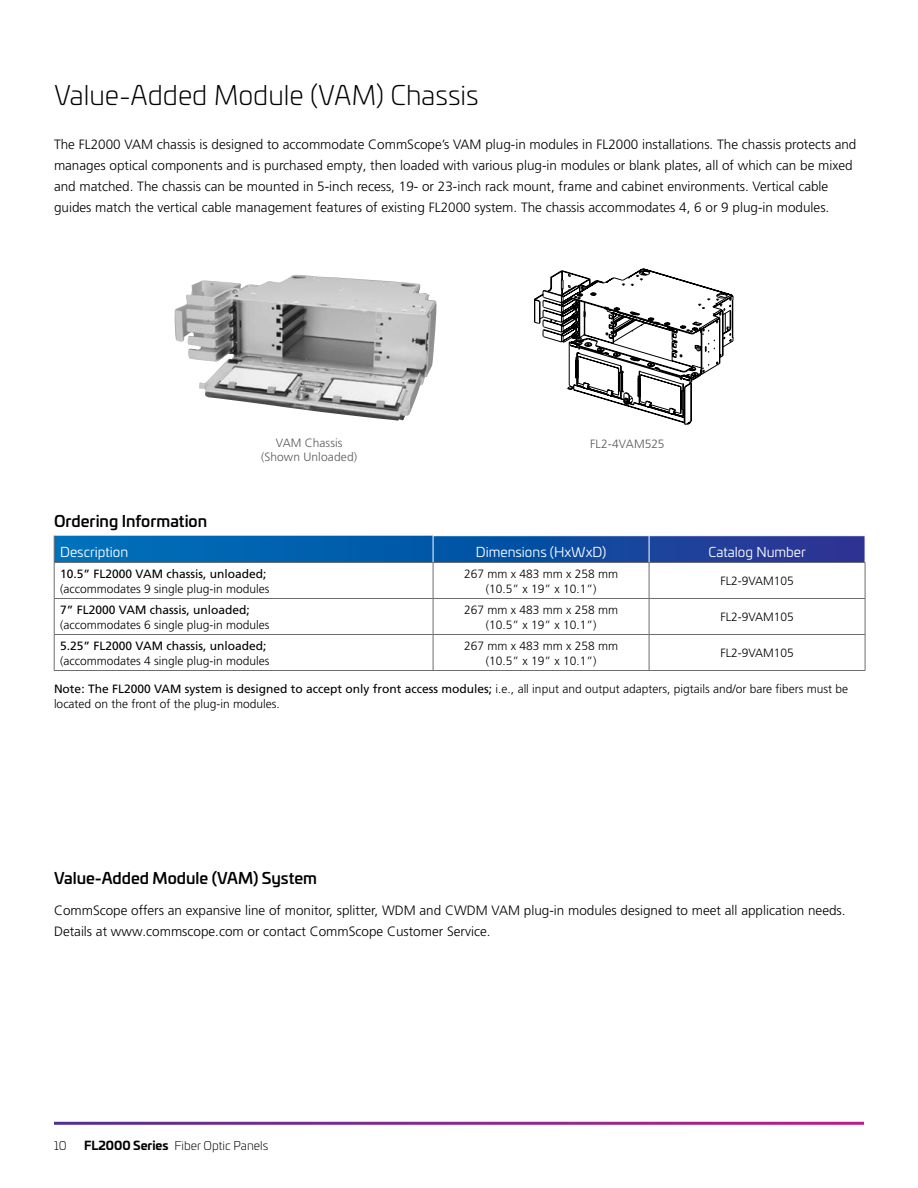
<style>
.page{position:relative;width:918px;height:1188px;background:#fff}
.page>*{position:absolute;margin:0;border:0;box-sizing:border-box;transform-origin:0 0}
.t1{font:300 27px "Univia Pro";color:#000}
.t2{font:500 15.75px "Univia Pro";color:#000}
.t3{font:300 13.5px/21px "Frutiger LT Pro";color:#000}
.t4{font:13.5px "Univia Pro";color:#fff}
.t5{font:300 12px/15px "Frutiger LT Pro";color:#000;text-align:center}
.t6{font:12px "Frutiger LT Pro";color:#000}
.t7{font:300 12px "Frutiger LT Pro";letter-spacing:.01em;color:#58595b}
.t8{font:300 12px "Univia Pro";color:#000}
.s1{font-weight:400}
.s2{font-weight:700}
</style>
<div class="page">
<hr style="left:54px;top:562px;width:379px;height:1px;background:#6d6e71">
<hr style="left:54px;top:563px;width:1px;height:35px;background:#6d6e71">
<hr style="left:54px;top:598px;width:379px;height:1px;background:#6d6e71">
<hr style="left:54px;top:599px;width:1px;height:35px;background:#6d6e71">
<hr style="left:54px;top:634px;width:379px;height:1px;background:#6d6e71">
<hr style="left:54px;top:635px;width:1px;height:35px;background:#6d6e71">
<hr style="left:54px;top:670px;width:379px;height:1px;background:#6d6e71">
<svg style="left:54px;top:536px;width:811px;height:26px;background:#0d54a7"></svg>
<hr style="left:433px;top:562px;width:216px;height:1px;background:#6d6e71">
<hr style="left:433px;top:563px;width:1px;height:35px;background:#6d6e71">
<hr style="left:649px;top:562px;width:216px;height:1px;background:#6d6e71">
<hr style="left:649px;top:563px;width:1px;height:35px;background:#6d6e71">
<hr style="left:865px;top:563px;width:1px;height:35px;background:#6d6e71">
<hr style="left:433px;top:598px;width:216px;height:1px;background:#6d6e71">
<hr style="left:433px;top:599px;width:1px;height:35px;background:#6d6e71">
<hr style="left:649px;top:598px;width:216px;height:1px;background:#6d6e71">
<hr style="left:649px;top:599px;width:1px;height:35px;background:#6d6e71">
<hr style="left:865px;top:599px;width:1px;height:35px;background:#6d6e71">
<hr style="left:433px;top:634px;width:216px;height:1px;background:#6d6e71">
<hr style="left:433px;top:635px;width:1px;height:35px;background:#6d6e71">
<hr style="left:649px;top:634px;width:216px;height:1px;background:#6d6e71">
<hr style="left:649px;top:635px;width:1px;height:35px;background:#6d6e71">
<hr style="left:865px;top:635px;width:1px;height:35px;background:#6d6e71">
<hr style="left:433px;top:670px;width:216px;height:1px;background:#6d6e71">
<hr style="left:649px;top:670px;width:216px;height:1px;background:#6d6e71">
<svg style="left:534px;top:269px;width:200px;height:156px"></svg>
<img style="left:175px;top:275px;width:261px;height:146px">
<h1 class="t1" style="left:54px;top:76px;width:426px">Value-Added Module (VAM) Chassis</h1>
<p class="t3" style="left:54px;top:133px;width:804px">The FL2000 VAM chassis is designed to accommodate CommScope’s VAM plug-in modules in FL2000 installations. The chassis protects and manages optical components and is purchased empty, then loaded with various plug-in modules or blank plates, all of which can be mixed and matched. The chassis can be mounted in 5-inch recess, 19- or 23-inch rack mount, frame and cabinet environments. Vertical cable guides match the vertical cable management features of existing FL2000 system. The chassis accommodates 4, 6 or 9 plug-in modules.</p>
<p class="t2" style="left:54px;top:508px;width:155px">Ordering Information</p>
<p class="t7" style="left:276px;top:436px;width:68px">VAM Chassis</p>
<p class="t7" style="left:590px;top:436px;width:76px">FL2-4VAM525</p>
<p class="t7" style="left:261px;top:450px;width:98px">(Shown Unloaded)</p>
<p class="t4" style="left:60px;top:542px;width:70px">Description</p>
<p class="t4" style="left:476px;top:542px;width:132px">Dimensions (HxWxD)</p>
<p class="t4" style="left:709px;top:542px;width:99px">Catalog Number</p>
<p class="t6" style="left:60px;top:566px;width:208px">10.5” FL2000 VAM chassis, unloaded;</p>
<p class="t5" style="left:60px;top:581px;width:211px">(accommodates 9 single plug-in modules</p>
<p class="t5" style="left:464px;top:566px;width:156px">267 mm x 483 mm x 258 mm (10.5” x 19” x 10.1”)</p>
<p class="t5" style="left:720px;top:573px;width:75px">FL2-9VAM105</p>
<p class="t6" style="left:60px;top:602px;width:191px">7” FL2000 VAM chassis, unloaded;</p>
<p class="t5" style="left:60px;top:617px;width:211px">(accommodates 6 single plug-in modules</p>
<p class="t6" style="left:60px;top:638px;width:208px">5.25” FL2000 VAM chassis, unloaded;</p>
<p class="t5" style="left:60px;top:653px;width:211px">(accommodates 4 single plug-in modules</p>
<p class="t5" style="left:464px;top:602px;width:156px">267 mm x 483 mm x 258 mm (10.5” x 19” x 10.1”)</p>
<p class="t5" style="left:720px;top:609px;width:75px">FL2-9VAM105</p>
<p class="t5" style="left:464px;top:638px;width:156px">267 mm x 483 mm x 258 mm (10.5” x 19” x 10.1”)</p>
<p class="t5" style="left:720px;top:645px;width:75px">FL2-9VAM105</p>
<p class="t5" style="left:54px;top:681px;width:796px;text-align:left"><span class="s1">Note: The FL2000 VAM system is designed to accept only front access modules;</span> i.e., all input and output adapters, pigtails and/or bare fibers must be located on the front of the plug-in modules.</p>
<p class="t2" style="left:54px;top:865px;width:265px">Value-Added Module (VAM) System</p>
<p class="t3" style="left:54px;top:900px;width:793px">CommScope offers an expansive line of monitor, splitter, WDM and CWDM VAM plug-in modules designed to meet all application needs.<br>Details at www.commscope.com or contact CommScope Customer Service.</p>
<p class="t8" style="left:54px;top:1138px;width:14px">10</p>
<p class="t8" style="left:84px;top:1138px;width:186px"><span class="s2">FL2000 Series</span> Fiber Optic Panels</p>
</div>
